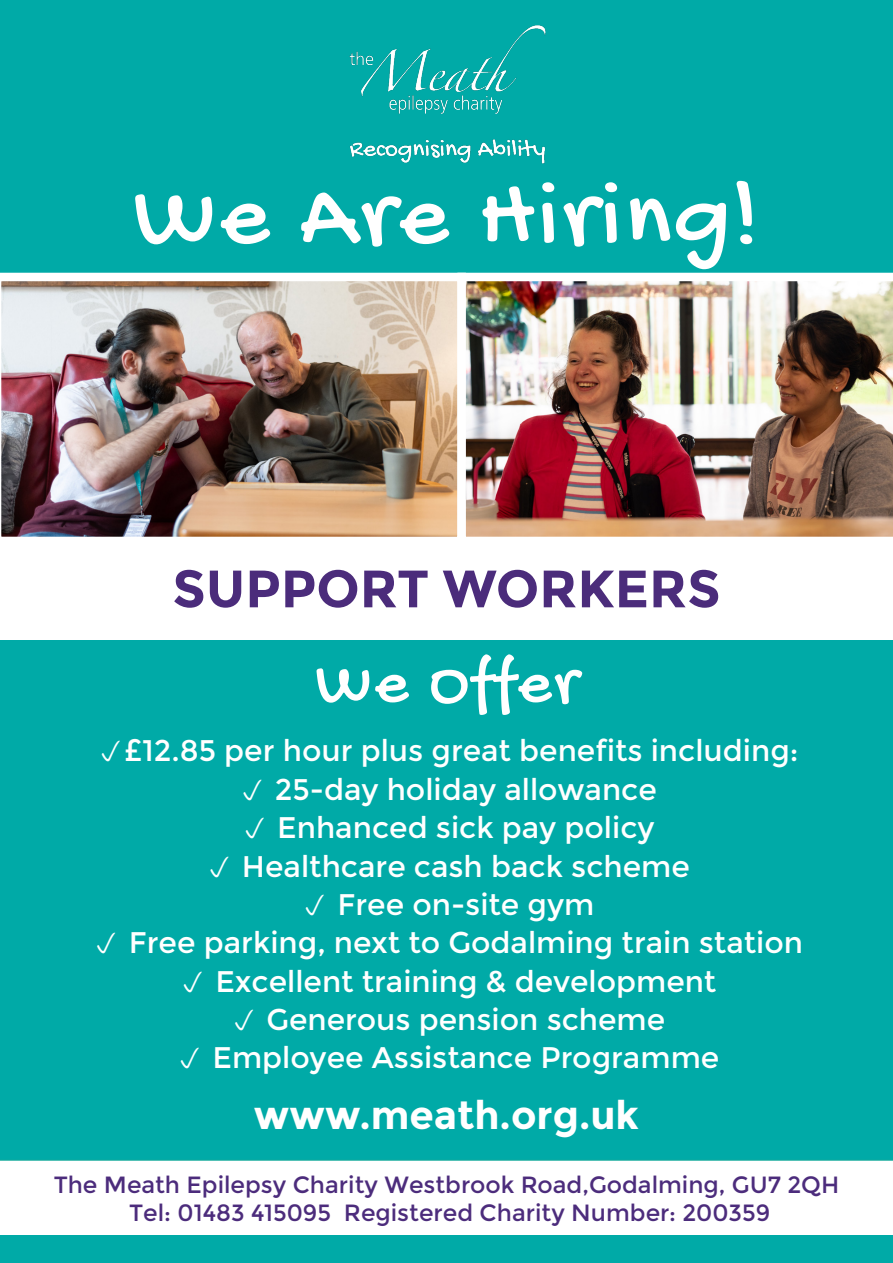
<style>
.page{position:relative;width:893px;height:1263px;background:#fff}
.page>*{position:absolute;margin:0;border:0;box-sizing:border-box;transform-origin:0 0}
.t1{font:96.45px "Gochi Hand";letter-spacing:.04em;color:#fff}
.t2{font:66px "Gochi Hand";letter-spacing:.04em;color:#fff}
.t3{font:700 52.5px "Montserrat";color:#4b2c7b}
.t4{font:700 39.45px "Montserrat";color:#fff}
.t5{font:29.85px "Montserrat";color:#fff}
.t6{font:23.55px "Montserrat";color:#4c2c7c}
</style>
<div class="page">
<div style="left:0;top:0;width:893px;height:1163px;background:#00aaa7"></div>
<img style="left:349px;top:25px;width:197px;height:139px">
<svg style="left:0;top:1160px;width:893px;height:76px"></svg>
<img style="left:0;top:273px;width:457px;height:265px">
<img style="left:457px;top:273px;width:436px;height:265px">
<div style="left:0;top:1236px;width:893px;height:27px;background:#00aaa7"></div>
<div style="left:0;top:538px;width:893px;height:102px;background:#fff"></div>
<p class="t1" style="left:134px;top:166px;width:626px">We Are Hiring!</p>
<p class="t3" style="left:172px;top:557px;width:550px">SUPPORT WORKERS</p>
<p class="t2" style="left:315px;top:649px;width:263px">We Offer</p>
<p class="t5" style="left:124px;top:734px;width:676px">£12.85 per hour plus great benefits including:</p>
<p class="t5" style="left:275px;top:772px;width:383px">25-day holiday allowance</p>
<p class="t5" style="left:277px;top:810px;width:379px">Enhanced sick pay policy</p>
<p class="t5" style="left:242px;top:849px;width:449px">Healthcare cash back scheme</p>
<p class="t5" style="left:337px;top:887px;width:258px">Free on-site gym</p>
<p class="t5" style="left:129px;top:925px;width:676px">Free parking, next to Godalming train station</p>
<p class="t5" style="left:215px;top:964px;width:502px">Excellent training &amp; development</p>
<p class="t5" style="left:267px;top:1002px;width:400px">Generous pension scheme</p>
<p class="t5" style="left:213px;top:1040px;width:508px">Employee Assistance Programme</p>
<p class="t4" style="left:254px;top:1092px;width:387px">www.meath.org.uk</p>
<p class="t6" style="left:54px;top:1171px;width:787px">The Meath Epilepsy Charity Westbrook Road,Godalming, GU7 2QH</p>
<p class="t6" style="left:129px;top:1199px;width:643px">Tel: 01483 415095 Registered Charity Number: 200359</p>
</div>
